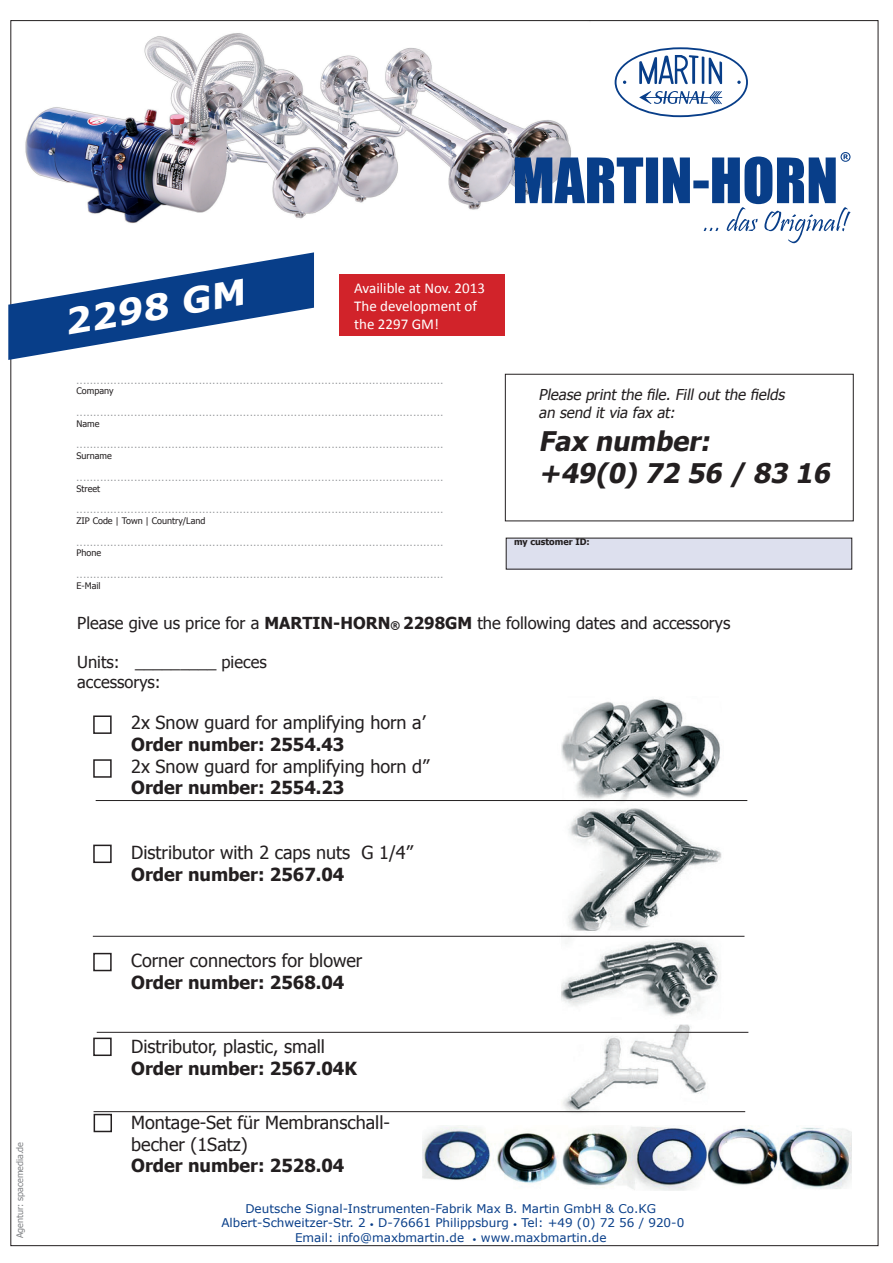
<style>
.page{position:relative;width:893px;height:1263px;background:#fff}
.page>*{position:absolute;margin:0;border:0;box-sizing:border-box;transform-origin:0 0}
.t1{font:italic 700 34.95px "Verdana";color:#fff;scale:1.06 1}
.t2{font:italic 700 27px/32.4px "Tahoma";color:#231f20}
.t3{font:18px/21.6px "Tahoma";color:#231f20}
.t4{font:700 18px "Tahoma";color:#231f20}
.t5{font:16.5px/19.8px "Tahoma";color:#231f20}
.t6{font:italic 15px/18px "Tahoma";color:#231f20}
.t7{font:15px/18px "Calibri";color:#fff}
.t8{font:12px/14.4px "Verdana";color:#083e89;text-align:center}
.t9{font:9px "Tahoma";color:#939598}
.t10{font:9px "Tahoma";color:#231f20}
.t11{font:9px "Tahoma";color:#808285}
.t12{font:700 9px "Tahoma";color:#231f20}
.s1{font-weight:700}
.s2{font-weight:700;font-size:10.5px}
.s3{font-size:7.5px}
</style>
<div class="page">
<img style="left:25px;top:33px;width:546px;height:191px">
<svg style="left:515px;top:152px;width:335px;height:91px"></svg>
<svg style="left:614px;top:47px;width:134px;height:71px"></svg>
<svg style="left:8px;top:252px;width:306px;height:108px"></svg>
<div style="left:505px;top:374px;width:349px;height:147px;border:1px solid #231f20"></div>
<img style="left:557px;top:698px;width:168px;height:415px">
<div style="left:93px;top:715px;width:19px;height:19px;border:2px solid #231f20"></div>
<div style="left:93px;top:759px;width:19px;height:19px;border:2px solid #231f20"></div>
<div style="left:93px;top:845px;width:19px;height:18px;border:2px solid #231f20"></div>
<div style="left:93px;top:953px;width:19px;height:18px;border:2px solid #231f20"></div>
<div style="left:93px;top:1037px;width:19px;height:19px;border:2px solid #231f20"></div>
<hr style="left:96px;top:800px;width:651px;height:1px;background:#231f20">
<hr style="left:93px;top:936px;width:651px;height:1px;background:#231f20">
<hr style="left:97px;top:1032px;width:651px;height:1px;background:#231f20">
<div style="left:506px;top:538px;width:346px;height:31px;background:#dde0ee"></div>
<div style="left:94px;top:1114px;width:18px;height:18px;border:2px solid #231f20"></div>
<hr style="left:94px;top:1111px;width:651px;height:1px;background:#231f20">
<img style="left:422px;top:1126px;width:430px;height:65px">
<div style="left:339px;top:275px;width:165px;height:61px;background:#d1232a"></div>
<p class="t11" style="left:14px;top:1238px;width:98px;rotate:-90deg">Agentur: spacemedia.de</p>
<h1 class="t1" style="left:59px;top:299px;width:175px;rotate:-10deg">2298 GM</h1>
<h3 class="t7" style="left:354px;top:278px;width:132px">Availible at Nov. 2013<br>The development of the 2297 GM!</h3>
<p class="t9" style="left:77px;top:374px;width:368px">............................................................................................................</p>
<p class="t10" style="left:77px;top:385px;width:38px">Company</p>
<p class="t9" style="left:77px;top:407px;width:368px">............................................................................................................</p>
<p class="t10" style="left:77px;top:417px;width:25px">Name</p>
<p class="t9" style="left:77px;top:439px;width:368px">............................................................................................................</p>
<p class="t10" style="left:77px;top:450px;width:37px">Surname</p>
<p class="t9" style="left:77px;top:471px;width:368px">............................................................................................................</p>
<p class="t10" style="left:77px;top:482px;width:25px">Street</p>
<p class="t9" style="left:77px;top:504px;width:368px">............................................................................................................</p>
<p class="t10" style="left:77px;top:515px;width:130px">ZIP Code | Town | Country/Land</p>
<p class="t9" style="left:77px;top:536px;width:368px">............................................................................................................</p>
<p class="t10" style="left:77px;top:547px;width:26px">Phone</p>
<p class="t9" style="left:77px;top:569px;width:368px">............................................................................................................</p>
<p class="t10" style="left:77px;top:579px;width:26px">E-Mail</p>
<h3 class="t6" style="left:539px;top:387px;width:251px">Please printthe file.Filloutthe fields an send itvia fax at:</h3>
<h2 class="t2" style="left:539px;top:426px;width:299px">Fax number: +49(0)72 56 / 83 16</h2>
<p class="t12" style="left:514px;top:536px;width:77px">my customer ID:</p>
<h3 class="t5" style="left:77px;top:613px;width:655px">Please give us price for a <span class="s1">MARTIN-HORN</span><span class="s2">®</span> <span class="s1">2298GM</span> the following dates and accessorys</h3>
<h3 class="t5" style="left:77px;top:653px;width:191px">Units: _________ pieces accessorys:</h3>
<h3 class="t3" style="left:131px;top:713px;width:296px">2x Snow guard for amplifying horn a’</h3>
<h3 class="t4" style="left:131px;top:732px;width:215px">Order number: 2554.43</h3>
<h3 class="t3" style="left:131px;top:756px;width:300px">2x Snow guard for amplifying horn d”</h3>
<h3 class="t4" style="left:131px;top:775px;width:215px">Order number: 2554.23</h3>
<h3 class="t3" style="left:131px;top:843px;width:283px">Distributor with 2 caps nuts G 1/4”</h3>
<h3 class="t4" style="left:131px;top:861px;width:215px">Order number: 2567.04</h3>
<h3 class="t3" style="left:131px;top:951px;width:233px">Corner connectors for blower</h3>
<h3 class="t4" style="left:131px;top:969px;width:215px">Order number: 2568.04</h3>
<h3 class="t3" style="left:131px;top:1037px;width:195px">Distributor, plastic, small</h3>
<h3 class="t4" style="left:131px;top:1056px;width:227px">Order number: 2567.04K</h3>
<h3 class="t3" style="left:131px;top:1113px;width:260px">Montage-Set für Membranschall&shy;becher (1Satz)</h3>
<h3 class="t4" style="left:131px;top:1153px;width:215px">Order number: 2528.04</h3>
<h3 class="t8" style="left:221px;top:1201px;width:464px">Deutsche Signal-Instrumenten-Fabrik Max B. Martin GmbH &amp; Co.KG<br>Albert-Schweitzer-Str. 2 <span class="s3">•</span> D-76661 Philippsburg <span class="s3">•</span> Tel: +49 (0) 72 56 / 920-0</h3>
<h3 class="t8" style="left:295px;top:1230px;width:313px">Email: info@maxbmartin.de <span class="s3">•</span> www.maxbmartin.de</h3>
</div>
